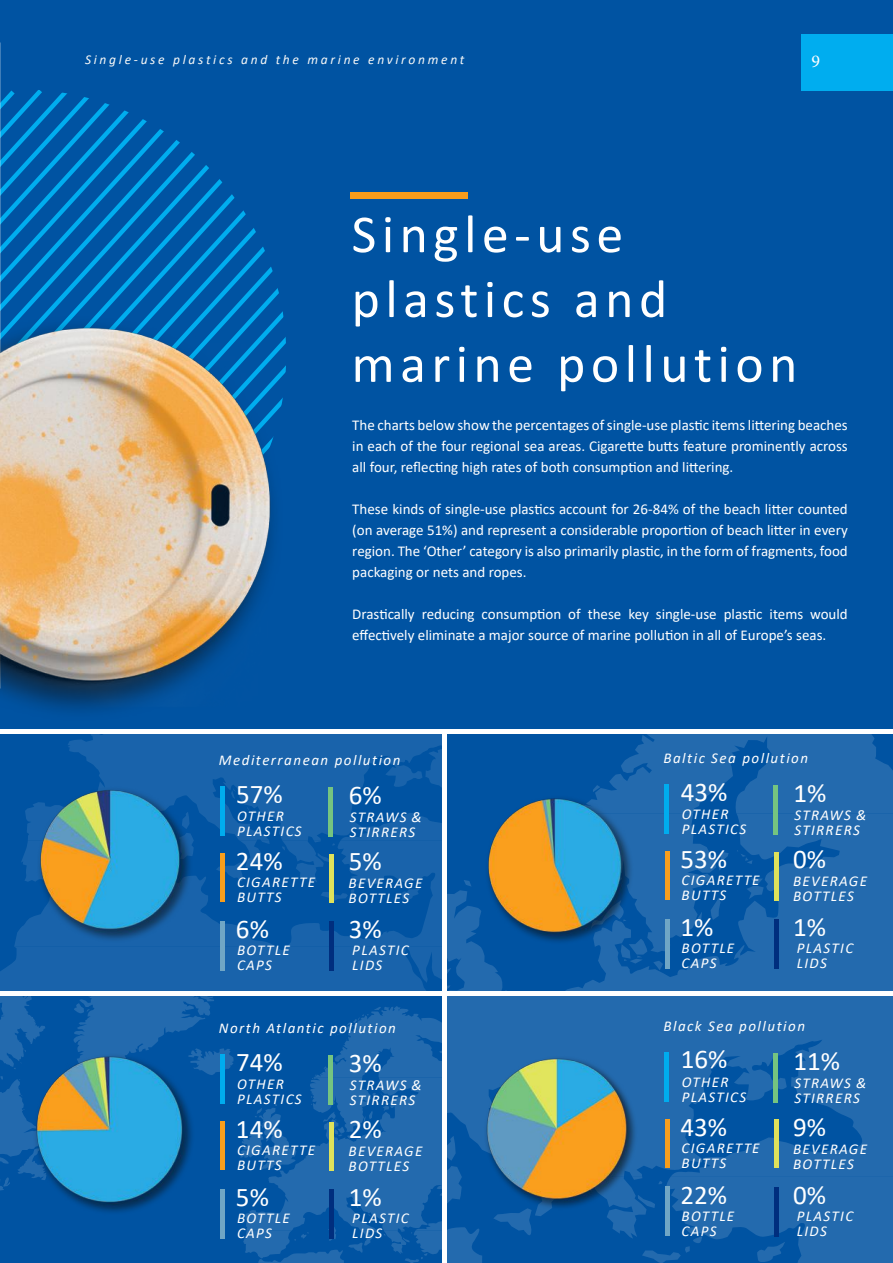
<style>
.page{position:relative;width:893px;height:1263px;background:#0053a2}
.page>*{position:absolute;margin:0;border:0;box-sizing:border-box;transform-origin:0 0}
.t1{font:54px/64.8px "Calibri";letter-spacing:.1em;color:#fff}
.t2{font:27px "Calibri";color:#fff}
.t3{font:18px "Minion Pro";color:#fff}
.t4{font:15px/21px "Calibri";color:#fff;text-align:justify}
.t5{font:italic 15px/15px "Calibri";letter-spacing:.09em;color:#fff}
.t6{font:italic 13.5px "Calibri";letter-spacing:.2em;color:#f7f8f8}
</style>
<div class="page">
<div style="left:801px;top:34px;width:92px;height:56px;background:#00adef"></div>
<svg style="left:0;top:105px;width:286px;height:268px"></svg>
<div style="left:350px;top:192px;width:117px;height:6px;background:#f89c1b"></div>
<svg style="left:0;top:733px;width:893px;height:530px"></svg>
<hr style="left:220px;top:786px;width:4px;height:50px;background:#00acee">
<div style="left:220px;top:853px;width:5px;height:48px;background:#f89e1c"></div>
<div style="left:220px;top:921px;width:5px;height:49px;background:#70a6c5"></div>
<div style="left:328px;top:787px;width:5px;height:50px;background:#75c480"></div>
<div style="left:329px;top:854px;width:5px;height:48px;background:#dfe25b"></div>
<div style="left:329px;top:921px;width:5px;height:50px;background:#002e7e"></div>
<div style="left:664px;top:784px;width:5px;height:50px;background:#00acee"></div>
<div style="left:665px;top:851px;width:5px;height:48px;background:#f89e1c"></div>
<div style="left:665px;top:919px;width:5px;height:49px;background:#70a6c5"></div>
<div style="left:773px;top:785px;width:5px;height:50px;background:#75c480"></div>
<hr style="left:774px;top:852px;width:4px;height:48px;background:#dfe25b">
<hr style="left:774px;top:919px;width:4px;height:50px;background:#002e7e">
<hr style="left:220px;top:1054px;width:4px;height:50px;background:#00acee">
<div style="left:220px;top:1121px;width:5px;height:48px;background:#f89e1c"></div>
<div style="left:220px;top:1189px;width:5px;height:49px;background:#70a6c5"></div>
<div style="left:328px;top:1055px;width:5px;height:50px;background:#75c480"></div>
<div style="left:329px;top:1122px;width:5px;height:48px;background:#dfe25b"></div>
<div style="left:329px;top:1189px;width:5px;height:50px;background:#002e7e"></div>
<div style="left:664px;top:1052px;width:5px;height:50px;background:#00acee"></div>
<div style="left:665px;top:1119px;width:5px;height:48px;background:#f89e1c"></div>
<div style="left:665px;top:1186px;width:5px;height:50px;background:#70a6c5"></div>
<div style="left:773px;top:1053px;width:5px;height:50px;background:#75c480"></div>
<hr style="left:774px;top:1120px;width:4px;height:48px;background:#dfe25b">
<hr style="left:774px;top:1187px;width:4px;height:50px;background:#002e7e">
<div style="left:0;top:991px;width:893px;height:5px;background:#fff"></div>
<hr style="left:0;top:729px;width:893px;height:4px;background:#fff">
<hr style="left:442px;top:731px;width:4px;height:532px;background:#fff">
<img style="left:25px;top:1053px;width:187px;height:175px">
<img style="left:473px;top:782px;width:173px;height:172px">
<img style="left:483px;top:1040px;width:170px;height:191px">
<img style="left:25px;top:775px;width:186px;height:210px">
<img style="left:0;top:311px;width:285px;height:425px">
<p class="t6" style="left:85px;top:50px;width:381px">Single-use plastics and the marine environment</p>
<p class="t3" style="left:811px;top:49px;width:10px">9</p>
<h1 class="t1" style="left:352px;top:200px;width:447px">Single-use plastics and marine pollution</h1>
<p class="t4" style="left:352px;top:414px;width:497px">The charts below show the percentages of single-use plastic items littering beaches in each of the four regional sea areas. Cigarette butts feature prominently across all four, reflecting high rates of both consumption and littering.</p>
<p class="t4" style="left:352px;top:498px;width:497px">These kinds of single-use plastics account for 26-84% of the beach litter counted (on average 51%) and represent a considerable proportion of beach litter in every region. The ‘Other’ category is also primarily plastic, in the form of fragments, food packaging or nets and ropes.</p>
<p class="t4" style="left:352px;top:603px;width:497px">Drastically reducing consumption of these key single-use plastic items would effectively eliminate a major source of marine pollution in all of Europe’s seas.</p>
<p class="t5" style="left:219px;top:752px;width:183px">Mediterranean pollution</p>
<p class="t5" style="left:663px;top:750px;width:146px">Baltic Sea pollution</p>
<h2 class="t2" style="left:236px;top:775px;width:48px">57%</h2>
<p class="t5" style="left:237px;top:808px;width:66px">OTHER<br>PLASTICS</p>
<h2 class="t2" style="left:236px;top:843px;width:48px">24%</h2>
<h2 class="t2" style="left:349px;top:776px;width:34px">6%</h2>
<p class="t5" style="left:350px;top:809px;width:74px">STRAWS &amp;<br>STIRRERS</p>
<h2 class="t2" style="left:349px;top:843px;width:34px">5%</h2>
<h2 class="t2" style="left:681px;top:773px;width:48px">43%</h2>
<p class="t5" style="left:682px;top:806px;width:66px">OTHER<br>PLASTICS</p>
<h2 class="t2" style="left:680px;top:840px;width:48px">53%</h2>
<h2 class="t2" style="left:793px;top:774px;width:34px">1%</h2>
<p class="t5" style="left:794px;top:806px;width:74px">STRAWS &amp;<br>STIRRERS</p>
<h2 class="t2" style="left:793px;top:840px;width:34px">0%</h2>
<p class="t5" style="left:237px;top:874px;width:80px">CIGARETTE<br>BUTTS</p>
<p class="t5" style="left:348px;top:875px;width:75px">BEVERAGE<br>BOTTLES</p>
<p class="t5" style="left:682px;top:872px;width:80px">CIGARETTE<br>BUTTS</p>
<p class="t5" style="left:793px;top:873px;width:75px">BEVERAGE<br>BOTTLES</p>
<h2 class="t2" style="left:236px;top:911px;width:34px">6%</h2>
<h2 class="t2" style="left:349px;top:911px;width:34px">3%</h2>
<h2 class="t2" style="left:680px;top:908px;width:34px">1%</h2>
<h2 class="t2" style="left:793px;top:908px;width:34px">1%</h2>
<p class="t5" style="left:237px;top:942px;width:54px">BOTTLE<br>CAPS</p>
<p class="t5" style="left:352px;top:942px;width:58px">PLASTIC<br>LIDS</p>
<p class="t5" style="left:682px;top:940px;width:54px">BOTTLE<br>CAPS</p>
<p class="t5" style="left:797px;top:940px;width:58px">PLASTIC<br>LIDS</p>
<p class="t5" style="left:219px;top:1020px;width:179px">North Atlantic pollution</p>
<p class="t5" style="left:663px;top:1018px;width:143px">Black Sea pollution</p>
<h2 class="t2" style="left:236px;top:1043px;width:48px">74%</h2>
<p class="t5" style="left:237px;top:1076px;width:66px">OTHER<br>PLASTICS</p>
<h2 class="t2" style="left:236px;top:1110px;width:48px">14%</h2>
<h2 class="t2" style="left:349px;top:1044px;width:34px">3%</h2>
<p class="t5" style="left:350px;top:1076px;width:74px">STRAWS &amp;<br>STIRRERS</p>
<h2 class="t2" style="left:349px;top:1110px;width:34px">2%</h2>
<h2 class="t2" style="left:681px;top:1041px;width:48px">16%</h2>
<p class="t5" style="left:682px;top:1074px;width:66px">OTHER<br>PLASTICS</p>
<h2 class="t2" style="left:680px;top:1108px;width:48px">43%</h2>
<h2 class="t2" style="left:793px;top:1042px;width:48px">11%</h2>
<p class="t5" style="left:794px;top:1074px;width:74px">STRAWS &amp;<br>STIRRERS</p>
<h2 class="t2" style="left:793px;top:1108px;width:34px">9%</h2>
<p class="t5" style="left:237px;top:1142px;width:80px">CIGARETTE<br>BUTTS</p>
<p class="t5" style="left:348px;top:1143px;width:75px">BEVERAGE<br>BOTTLES</p>
<p class="t5" style="left:682px;top:1140px;width:80px">CIGARETTE<br>BUTTS</p>
<p class="t5" style="left:793px;top:1140px;width:75px">BEVERAGE<br>BOTTLES</p>
<h2 class="t2" style="left:236px;top:1178px;width:34px">5%</h2>
<h2 class="t2" style="left:349px;top:1178px;width:34px">1%</h2>
<h2 class="t2" style="left:680px;top:1176px;width:48px">22%</h2>
<h2 class="t2" style="left:793px;top:1176px;width:34px">0%</h2>
<p class="t5" style="left:237px;top:1210px;width:54px">BOTTLE<br>CAPS</p>
<p class="t5" style="left:352px;top:1210px;width:58px">PLASTIC<br>LIDS</p>
<p class="t5" style="left:682px;top:1208px;width:54px">BOTTLE<br>CAPS</p>
<p class="t5" style="left:797px;top:1208px;width:58px">PLASTIC<br>LIDS</p>
</div>
